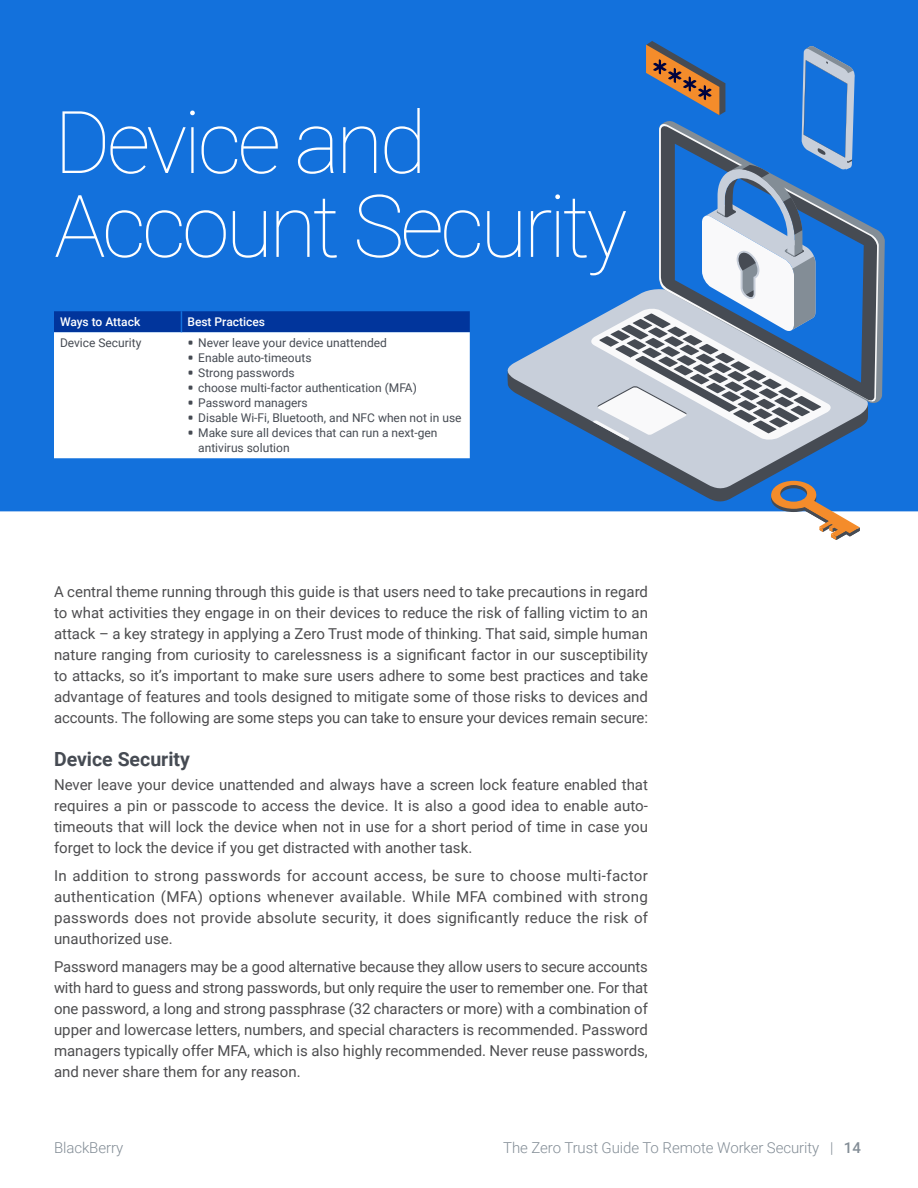
<style>
.page{position:relative;width:918px;height:1188px;background:#fff}
.page>*{position:absolute;margin:0;border:0;box-sizing:border-box;transform-origin:0 0}
.t1{font:100 86.7px/83.8px "Roboto";letter-spacing:-.045em;color:#fff}
.t2{font:700 19.5px "Roboto";color:#464b53}
.t3{font:15px/21px "Roboto";color:#4d4d4f;text-align:justify}
.t4{font:300 15px "Roboto";letter-spacing:-.005em;color:#838d96}
.t5{font:12px/15px "Roboto";color:#464b53}
.t6{font:500 12px "Roboto";color:#fff}
.s1{font-family:"Forza";font-weight:700}
.s2{font-weight:500}
</style>
<div class="page">
<div style="left:0;top:0;width:918px;height:511px;background:#1371dc"></div>
<svg style="left:54px;top:332px;width:416px;height:126px"></svg>
<div style="left:54px;top:311px;width:416px;height:21px;background:#01359c"></div>
<svg style="left:504px;top:288px;width:367px;height:202px;background:#4385d2"></svg>
<svg style="left:868px;top:119px;width:17px;height:284px;background:#4b82bf"></svg>
<svg style="left:868px;top:125px;width:9px;height:277px;background:#446a96"></svg>
<svg style="left:590px;top:41px;width:278px;height:499px;background:#6692c7"></svg>
<h1 class="t1" style="left:54px;top:97px;width:575px">Device and<br>Account Security</h1>
<p class="t6" style="left:60px;top:314px;width:82px">Ways to Attack</p>
<p class="t6" style="left:187px;top:314px;width:79px">Best Practices</p>
<p class="t5" style="left:60px;top:335px;width:83px">Device Security</p>
<p class="t5" style="left:187px;top:335px;width:201px"><span class="s1">•</span> Never leave your device unattended</p>
<p class="t5" style="left:187px;top:350px;width:126px"><span class="s1">•</span> Enable auto-timeouts</p>
<p class="t5" style="left:187px;top:365px;width:109px"><span class="s1">•</span> Strong passwords</p>
<p class="t5" style="left:187px;top:380px;width:231px"><span class="s1">•</span> choose multi-factor authentication (MFA)</p>
<p class="t5" style="left:187px;top:395px;width:122px"><span class="s1">•</span> Password managers</p>
<p class="t5" style="left:187px;top:410px;width:276px"><span class="s1">•</span> Disable Wi-Fi, Bluetooth, and NFC when not in use</p>
<p class="t5" style="left:198px;top:425px;width:241px;text-indent:-11px"><span class="s1">•</span> Make sure all devices that can run a next-gen antivirus solution</p>
<p class="t3" style="left:54px;top:581px;width:596px">A central theme running through this guide is that users need to take precautions in regard to what activities they engage in on their devices to reduce the risk of falling victim to an attack – a key strategy in applying a Zero Trust mode of thinking. That said, simple human nature ranging from curiosity to carelessness is a significant factor in our susceptibility to attacks, so it’s important to make sure users adhere to some best practices and take advantage of features and tools designed to mitigate some of those risks to devices and accounts. The following are some steps you can take to ensure your devices remain secure:</p>
<h2 class="t2" style="left:54px;top:745px;width:137px">Device Security</h2>
<p class="t3" style="left:54px;top:774px;width:596px">Never leave your device unattended and always have a screen lock feature enabled that requires a pin or passcode to access the device. It is also a good idea to enable auto&shy;timeouts that will lock the device when not in use for a short period of time in case you forget to lock the device if you get distracted with another task.</p>
<p class="t3" style="left:54px;top:865px;width:596px">In addition to strong passwords for account access, be sure to choose multi-factor authentication (MFA) options whenever available. While MFA combined with strong passwords does not provide absolute security, it does significantly reduce the risk of unauthorized use.</p>
<p class="t3" style="left:54px;top:956px;width:596px">Password managers may be a good alternative because they allow users to secure accounts with hard to guess and strong passwords, but only require the user to remember one. For that one password, a long and strong passphrase (32 characters or more) with a combination of upper and lowercase letters, numbers, and special characters is recommended. Password managers typically offer MFA, which is also highly recommended. Never reuse passwords, and never share them for any reason.</p>
<p class="t4" style="left:54px;top:1137px;width:71px">BlackBerry</p>
<p class="t4" style="left:503px;top:1137px;width:359px">The Zero Trust Guide To Remote Worker Security | <span class="s2">14</span></p>
</div>
